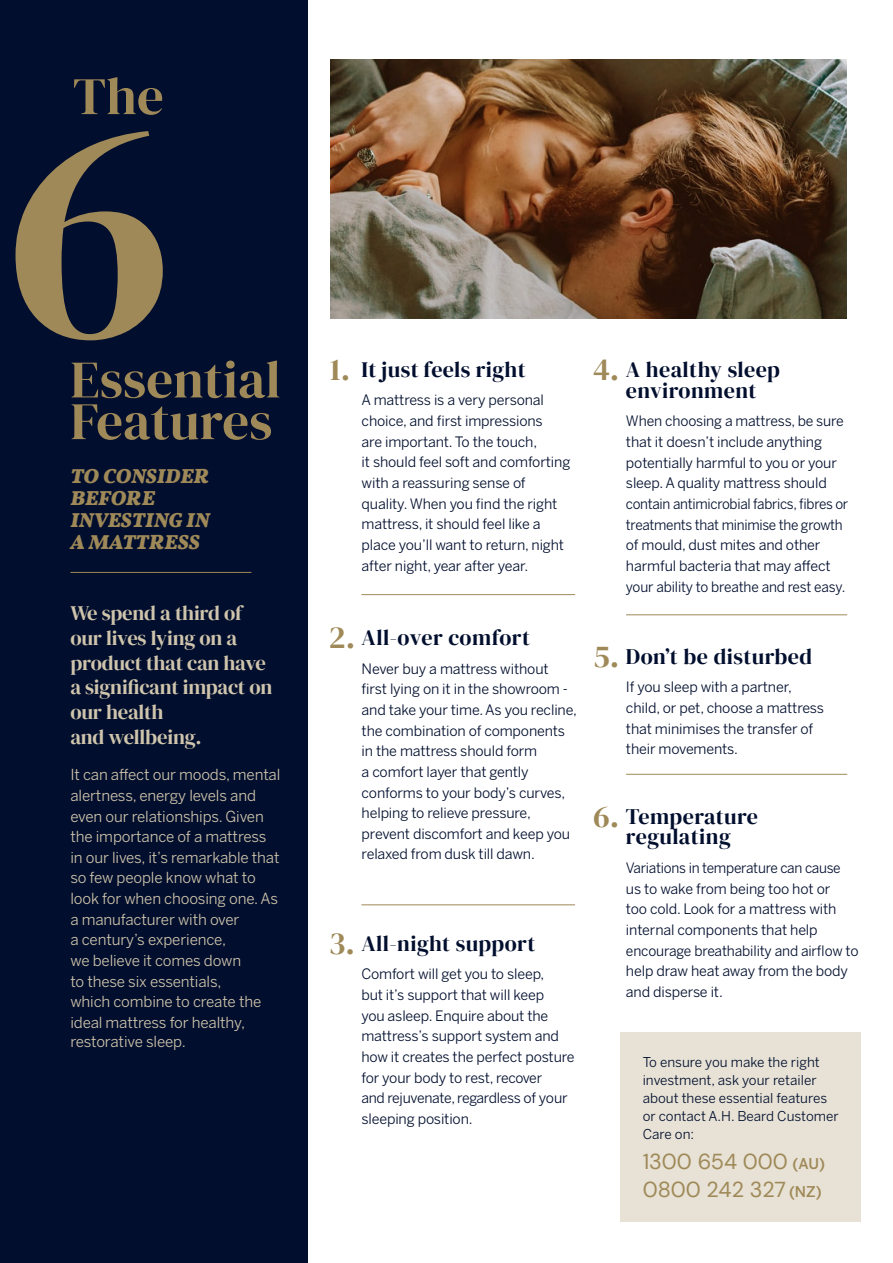
<style>
.page{position:relative;width:893px;height:1263px;background:#fff}
.page>*{position:absolute;margin:0;border:0;box-sizing:border-box;transform-origin:0 0}
.t1{font:315.3px "DM Serif Display";color:#9f8958}
.t2{font:52.65px/41.7px "DM Serif Display";letter-spacing:.005em;color:#9f8958}
.t3{font:31.5px "DM Serif Display";color:#9f8958}
.t4{font:22.05px/20.7px "DM Serif Display";letter-spacing:.02em;color:#010e2d}
.t5{font:21.6px "DM Sans";color:#9f8958}
.t6{font:20.7px/24.8px "DM Serif Display";letter-spacing:-.01em;color:#cfc4ac}
.t7{font:italic 700 20.55px/21.8px "Vollkorn";color:#9f8958}
.t8{font:15.15px/20.7px "Benton Sans";letter-spacing:-.01em;color:#cfc4ac}
.t9{font:14.25px/20.7px "Benton Sans";letter-spacing:-.01em;color:#010e2d}
.t10{font:14.25px/20.7px "Benton Sans";letter-spacing:-.01em;color:#010e2d;scale:.96 1}
.t11{font:13.5px/18px "Benton Sans";color:#010e2d}
.s1{font-family:"Benton Sans";font-weight:500;font-size:14.7px}
</style>
<div class="page">
<div style="left:0;top:0;width:308px;height:1263px;background:#010e2d"></div>
<hr style="left:70px;top:572px;width:181px;height:1px;background:#9f8958">
<hr style="left:361px;top:594px;width:214px;height:1px;background:#9f8958">
<hr style="left:626px;top:614px;width:221px;height:1px;background:#9f8958">
<hr style="left:626px;top:774px;width:221px;height:1px;background:#9f8958">
<hr style="left:361px;top:904px;width:214px;height:1px;background:#9f8958">
<img style="left:331px;top:59px;width:515px;height:259px">
<div style="left:620px;top:1032px;width:241px;height:189px;background:#e7e2d5"></div>
<p class="t2" style="left:73px;top:76px;width:92px">The</p>
<p class="t1" style="left:5px;top:47px;width:169px">6</p>
<p class="t2" style="left:70px;top:359px;width:212px">Essential<br>Features</p>
<p class="t7" style="left:70px;top:466px;width:141px">TO CONSIDER<br>BEFORE<br>INVESTING IN<br>A MATTRESS</p>
<p class="t6" style="left:70px;top:601px;width:204px">We spend a third of our lives lying on a product that can have a significant impact on our health<br>and wellbeing.</p>
<p class="t8" style="left:70px;top:764px;width:211px">It can affect our moods, mental alertness, energy levels and even our relationships. Given the importance of a mattress in our lives, it’s remarkable that so few people know what to look for when choosing one. As a manufacturer with over<br>a century’s experience,<br>we believe it comes down<br>to these six essentials,<br>which combine to create the ideal mattress for healthy,</p>
<p class="t8" style="left:70px;top:1031px;width:117px">restorative sleep.</p>
<p class="t3" style="left:330px;top:352px;width:22px">1.</p>
<p class="t4" style="left:362px;top:359px;width:166px">It just feels right</p>
<p class="t9" style="left:362px;top:390px;width:210px">A mattress is a very personal choice, and first impressions<br>are important. To the touch,<br>it should feel soft and comforting with a reassuring sense of quality. When you find the right mattress, it should feel like a place you’ll want to return, night after night, year after year.</p>
<p class="t3" style="left:593px;top:351px;width:28px">4.</p>
<p class="t4" style="left:626px;top:360px;width:155px">A healthy sleep environment</p>
<p class="t9" style="left:626px;top:411px;width:224px">When choosing a mattress, be sure that it doesn’t include anything potentially harmful to you or your sleep. A quality mattress should contain antimicrobial fabrics, fibres or treatments that minimise the growth of mould, dust mites and other harmful bacteria that may affect your ability to breathe and rest easy.</p>
<p class="t3" style="left:329px;top:619px;width:28px">2.</p>
<p class="t4" style="left:362px;top:627px;width:170px">All-over comfort</p>
<p class="t9" style="left:362px;top:658px;width:217px">Never buy a mattress without first lying on it in the showroom - and take your time. As you recline, the combination of components in the mattress should form<br>a comfort layer that gently conforms to your body’s curves, helping to relieve pressure, prevent discomfort and keep you relaxed from dusk till dawn.</p>
<p class="t3" style="left:329px;top:925px;width:28px">3.</p>
<p class="t4" style="left:361px;top:933px;width:176px">All-night support</p>
<p class="t9" style="left:361px;top:963px;width:215px">Comfort will get you to sleep,<br>but it’s support that will keep<br>you asleep. Enquire about the mattress’s support system and how it creates the perfect posture for your body to rest, recover<br>and rejuvenate, regardless of your sleeping position.</p>
<p class="t3" style="left:593px;top:638px;width:28px">5.</p>
<p class="t4" style="left:626px;top:646px;width:188px">Don’t be disturbed</p>
<p class="t9" style="left:626px;top:677px;width:200px">If you sleep with a partner, child, or pet, choose a mattress that minimises the transfer of their movements.</p>
<p class="t3" style="left:593px;top:798px;width:28px">6.</p>
<p class="t4" style="left:626px;top:806px;width:134px">Temperature regulating</p>
<p class="t10" style="left:626px;top:857px;width:244px">Variations in temperature can cause us to wake from being too hot or<br>too cold. Look for a mattress with internal components that help encourage breathability and airflow to help draw heat away from the body and disperse it.</p>
<p class="t11" style="left:643px;top:1053px;width:198px">To ensure you make the right investment, ask your retailer about these essential features or contact A.H. Beard Customer<br>Care on:</p>
<p class="t5" style="left:643px;top:1148px;width:184px">1300 654 000 <span class="s1">(AU)</span></p>
<p class="t5" style="left:643px;top:1176px;width:180px">0800 242 327 <span class="s1">(NZ)</span></p>
</div>
